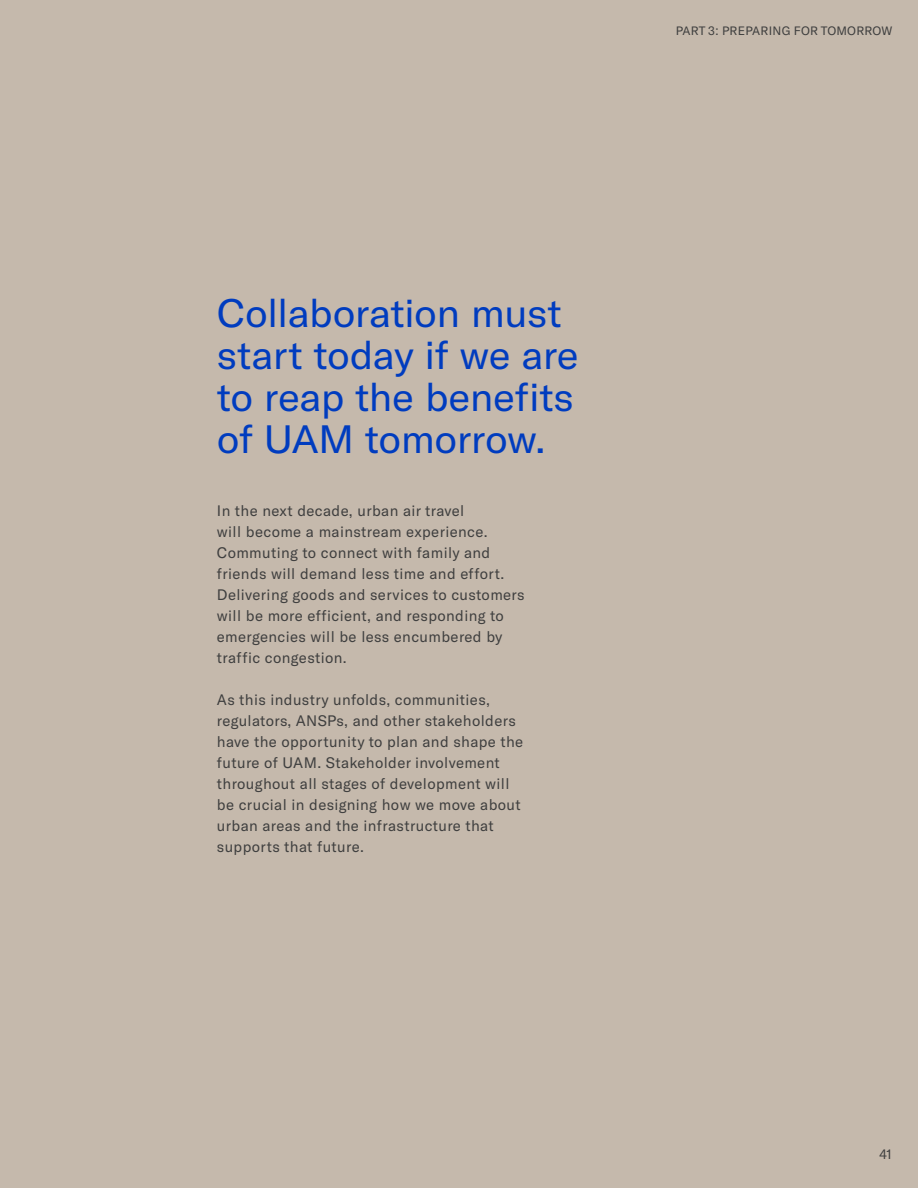
<style>
.page{position:relative;width:918px;height:1188px;background:#c5b9ac}
.page>*{position:absolute;margin:0;border:0;box-sizing:border-box;transform-origin:0 0}
.t1{font:39px/42px "GT America";letter-spacing:-.015em;color:#003cbf;scale:1.05 1}
.t2{font:15px/21px "GT America";letter-spacing:.025em;color:#3f3f3f}
.t3{font:13.5px "GT America";color:#3f3f3f}
.t4{font:12px "GT America";letter-spacing:.02em;color:#3f3f3f}
</style>
<div class="page">
<p class="t4" style="left:676px;top:24px;width:218px">PART 3: PREPARING FOR TOMORROW</p>
<h1 class="t1" style="left:217px;top:292px;width:346px">Collaboration must start today if we are to reap the benefits of UAM tomorrow.</h1>
<p class="t2" style="left:217px;top:500px;width:309px">In the next decade, urban air travel<br>will become a mainstream experience.<br>Commuting to connect with family and friends will demand less time and effort.<br>Delivering goods and services to customers will be more efficient, and responding to emergencies will be less encumbered by traffic congestion.</p>
<p class="t2" style="left:217px;top:689px;width:308px">As this industry unfolds, communities, regulators, ANSPs, and other stakeholders have the opportunity to plan and shape the future of UAM. Stakeholder involvement throughout all stages of development will be crucial in designing how we move about urban areas and the infrastructure that supports that future.</p>
<p class="t3" style="left:880px;top:1147px;width:14px">41</p>
</div>
